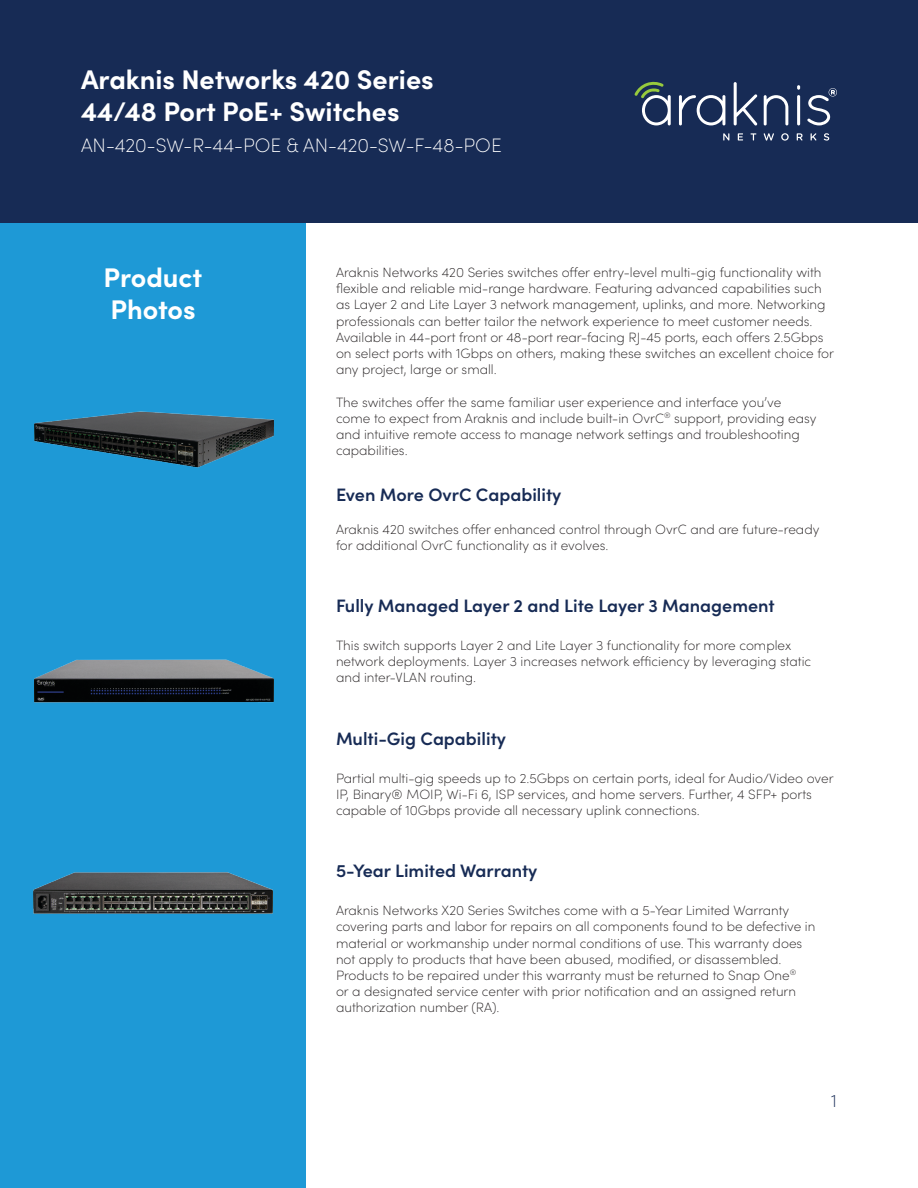
<style>
.page{position:relative;width:918px;height:1188px;background:#fff}
.page>*{position:absolute;margin:0;border:0;box-sizing:border-box;transform-origin:0 0}
.t1{font:700 27px/32.4px "Sofia Pro";color:#fff}
.t2{font:200 19.5px "Sofia Pro";color:#fff}
.t3{font:600 18px "Sofia Pro";color:#172b55}
.t4{font:200 18px "Sofia Pro";color:#172b55}
.t5{font:200 13.5px/16.2px "Sofia Pro";color:#231f20}
</style>
<div class="page">
<div style="left:0;top:222px;width:306px;height:966px;background:#1e99d6"></div>
<div style="left:0;top:0;width:918px;height:222px;background:#172b55"></div>
<svg style="left:679px;top:95px;width:46px;height:30px"></svg>
<svg style="left:734px;top:82px;width:23px;height:43px"></svg>
<svg style="left:764px;top:95px;width:24px;height:30px"></svg>
<hr style="left:797px;top:95px;width:3px;height:30px;background:#fff">
<svg style="left:797px;top:85px;width:3px;height:5px"></svg>
<svg style="left:635px;top:82px;width:36px;height:43px"></svg>
<svg style="left:723px;top:133px;width:6px;height:8px"></svg>
<svg style="left:738px;top:133px;width:5px;height:7px"></svg>
<svg style="left:751px;top:133px;width:5px;height:8px"></svg>
<svg style="left:764px;top:133px;width:10px;height:8px"></svg>
<svg style="left:781px;top:133px;width:8px;height:8px"></svg>
<svg style="left:797px;top:133px;width:6px;height:8px"></svg>
<svg style="left:811px;top:133px;width:5px;height:8px"></svg>
<svg style="left:824px;top:133px;width:5px;height:8px"></svg>
<svg style="left:807px;top:88px;width:30px;height:37px"></svg>
<img style="left:34px;top:411px;width:240px;height:57px">
<img style="left:34px;top:659px;width:240px;height:44px">
<img style="left:33px;top:872px;width:240px;height:42px">
<p class="t1" style="left:81px;top:61px;width:354px">Araknis Networks 420 Series<br>44/48 Port PoE+ Switches</p>
<p class="t2" style="left:81px;top:131px;width:422px">AN-420-SW-R-44-POE &amp; AN-420-SW-F-48-POE</p>
<p class="t1" style="left:104px;top:259px;width:100px">Product</p>
<p class="t1" style="left:110px;top:292px;width:87px">Photos</p>
<p class="t5" style="left:336px;top:263px;width:500px">Araknis Networks 420 Series switches offer entry-level multi-gig functionality with flexible and reliable mid-range hardware. Featuring advanced capabilities such as Layer 2 and Lite Layer 3 network management, uplinks, and more. Networking professionals can better tailor the network experience to meet customer needs.<br>Available in 44-port front or 48-port rear-facing RJ-45 ports, each offers 2.5Gbps on select ports with 1Gbps on others, making these switches an excellent choice for any project, large or small.</p>
<p class="t5" style="left:336px;top:393px;width:482px">The switches offer the same familiar user experience and interface you’ve come to expect from Araknis and include built-in OvrC<sup>®</sup> support, providing easy and intuitive remote access to manage network settings and troubleshooting capabilities.</p>
<p class="t3" style="left:336px;top:481px;width:227px">Even More OvrC Capability</p>
<p class="t5" style="left:336px;top:520px;width:485px">Araknis 420 switches offer enhanced control through OvrC and are future-ready for additional OvrC functionality as it evolves.</p>
<p class="t3" style="left:336px;top:592px;width:440px">Fully Managed Layer 2 and Lite Layer 3 Management</p>
<p class="t5" style="left:336px;top:636px;width:477px">This switch supports Layer 2 and Lite Layer 3 functionality for more complex network deployments. Layer 3 increases network efficiency by leveraging static and inter-VLAN routing.</p>
<p class="t3" style="left:336px;top:725px;width:172px">Multi-Gig Capability</p>
<p class="t5" style="left:336px;top:769px;width:499px">Partial multi-gig speeds up to 2.5Gbps on certain ports, ideal for Audio/Video over<br>IP, Binary® MOIP, Wi-Fi 6, ISP services, and home servers. Further, 4 SFP+ ports capable of 10Gbps provide all necessary uplink connections.</p>
<p class="t3" style="left:336px;top:857px;width:203px">5-Year Limited Warranty</p>
<p class="t5" style="left:336px;top:902px;width:481px">Araknis Networks X20 Series Switches come with a 5-Year Limited Warranty covering parts and labor for repairs on all components found to be defective in material or workmanship under normal conditions of use. This warranty does not apply to products that have been abused, modified, or disassembled.<br>Products to be repaired under this warranty must be returned to Snap One<sup>®<br></sup>or a designated service center with prior notification and an assigned return authorization number (RA).</p>
<p class="t4" style="left:831px;top:1088px;width:7px">1</p>
</div>
